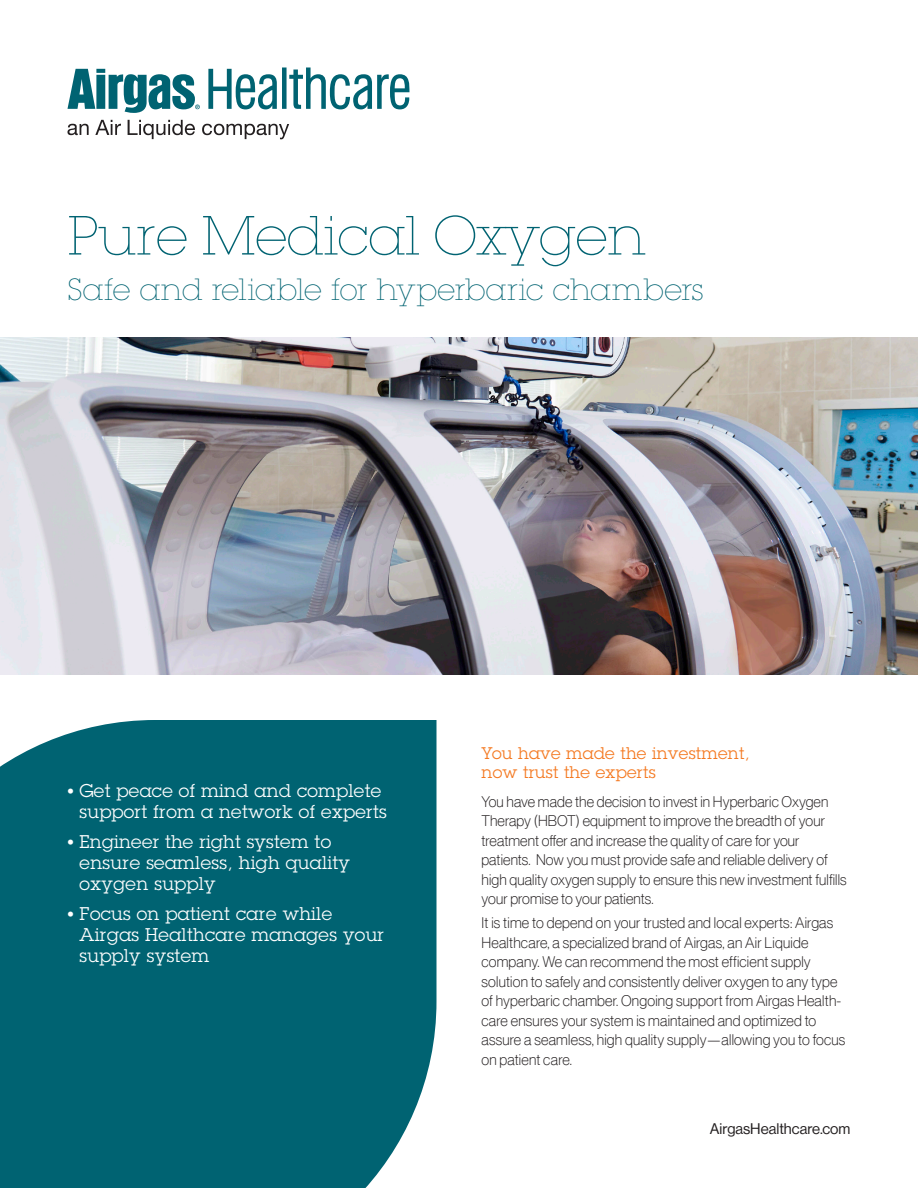
<style>
.page{position:relative;width:918px;height:1188px;background:#fff}
.page>*{position:absolute;margin:0;border:0;box-sizing:border-box;transform-origin:0 0}
.t1{font:200 54px "Lubalin Graph Std";letter-spacing:-.01em;color:#006372}
.t2{font:200 30px "Lubalin Graph Std";letter-spacing:-.015em;color:#006372}
.t3{font:18px/21px "Lubalin Graph Std";letter-spacing:.02em;color:#fff}
.t4{font:16.5px/19.5px "Lubalin Graph Std";letter-spacing:.02em;color:#f47921}
.t5{font:15px/19.5px "N Haas Grotesk DS Pro 35 X Lt";letter-spacing:.01em;color:#231f20}
.t6{font:15px "N Haas Grotesk DS Pro 55 Rg";color:#231f20}
.s1{font-family:"N Haas Grotesk DS Pro 65 Md"}
</style>
<div class="page">
<div style="left:0;top:720px;width:436px;height:468px;background:#006372"></div>
<img style="left:0;top:338px;width:918px;height:337px">
<svg style="left:67px;top:124px;width:22px;height:11px"></svg>
<svg style="left:95px;top:120px;width:26px;height:15px"></svg>
<svg style="left:128px;top:120px;width:67px;height:19px"></svg>
<svg style="left:202px;top:124px;width:87px;height:15px"></svg>
<svg style="left:67px;top:69px;width:133px;height:44px"></svg>
<svg style="left:208px;top:67px;width:202px;height:42px"></svg>
<p class="t1" style="left:68px;top:205px;width:580px">Pure Medical Oxygen</p>
<p class="t2" style="left:68px;top:272px;width:638px">Safe and reliable for hyperbaric chambers</p>
<p class="t3" style="left:80px;top:780px;width:309px;text-indent:-12px"><span class="s1">•</span> Get peace of mind and complete support from a network of experts</p>
<p class="t3" style="left:80px;top:831px;width:272px;text-indent:-12px"><span class="s1">•</span> Engineer the right system to ensure seamless, high quality oxygen supply</p>
<p class="t3" style="left:80px;top:903px;width:306px;text-indent:-12px"><span class="s1">•</span> Focus on patient care while<br>Airgas Healthcare manages your supply system</p>
<p class="t4" style="left:482px;top:743px;width:270px">You have made the investment, now trust the experts</p>
<p class="t5" style="left:482px;top:792px;width:367px">You have made the decision to invest in Hyperbaric Oxygen Therapy (HBOT) equipment to improve the breadth of your treatment offer and increase the quality of care for your patients. Now you must provide safe and reliable delivery of high quality oxygen supply to ensure this new investment fulfills your promise to your patients.</p>
<p class="t5" style="left:482px;top:913px;width:365px">It is time to depend on your trusted and local experts: Airgas Healthcare, a specialized brand of Airgas, an Air Liquide company. We can recommend the most efficient supply solution to safely and consistently deliver oxygen to any type of hyperbaric chamber. Ongoing support from Airgas Health&shy;care ensures your system is maintained and optimized to assure a seamless, high quality supply—allowing you to focus on patient care.</p>
<p class="t6" style="left:710px;top:1120px;width:142px">AirgasHealthcare.com</p>
</div>
